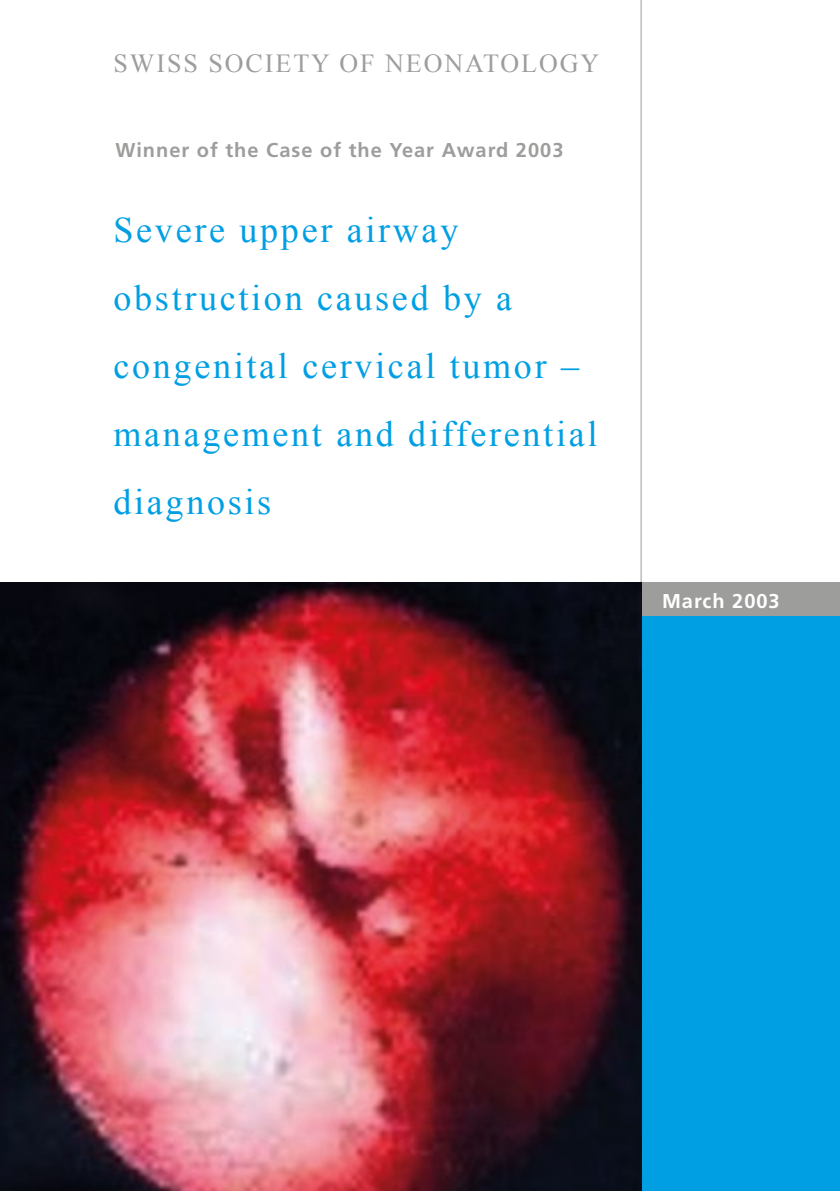
<style>
.page{position:relative;width:840px;height:1191px;background:#fff}
.page>*{position:absolute;margin:0;border:0;box-sizing:border-box;transform-origin:0 0}
.t1{font:36px/68px "Times New Roman";letter-spacing:.075em;color:#009fe3}
.t2{font:26px "Times New Roman";letter-spacing:.075em;color:#9d9d9c}
.t3{font:700 20px "Frutiger LT Std";letter-spacing:.05em;color:#9d9d9c}
.t4{font:700 20px "Frutiger LT Std";letter-spacing:.05em;color:#fff}
</style>
<div class="page">
<hr style="left:640px;top:0;width:1px;height:1191px;background:#9d9d9c">
<div style="left:641px;top:582px;width:198px;height:35px;background:#9d9d9c"></div>
<div style="left:641px;top:616px;width:198px;height:575px;background:#009fe3"></div>
<img style="left:0;top:582px;width:641px;height:609px">
<p class="t2" style="left:113px;top:46px;width:487px">SWISS SOCIETY OF NEONATOLOGY</p>
<p class="t3" style="left:115px;top:138px;width:449px">Winner of the Case of the Year Award 2003</p>
<p class="t1" style="left:113px;top:195px;width:485px">Severe upper airway obstruction caused by a congenital cervical tumor – management and differential diagnosis</p>
<p class="t4" style="left:661px;top:589px;width:119px">March 2003</p>
</div>
